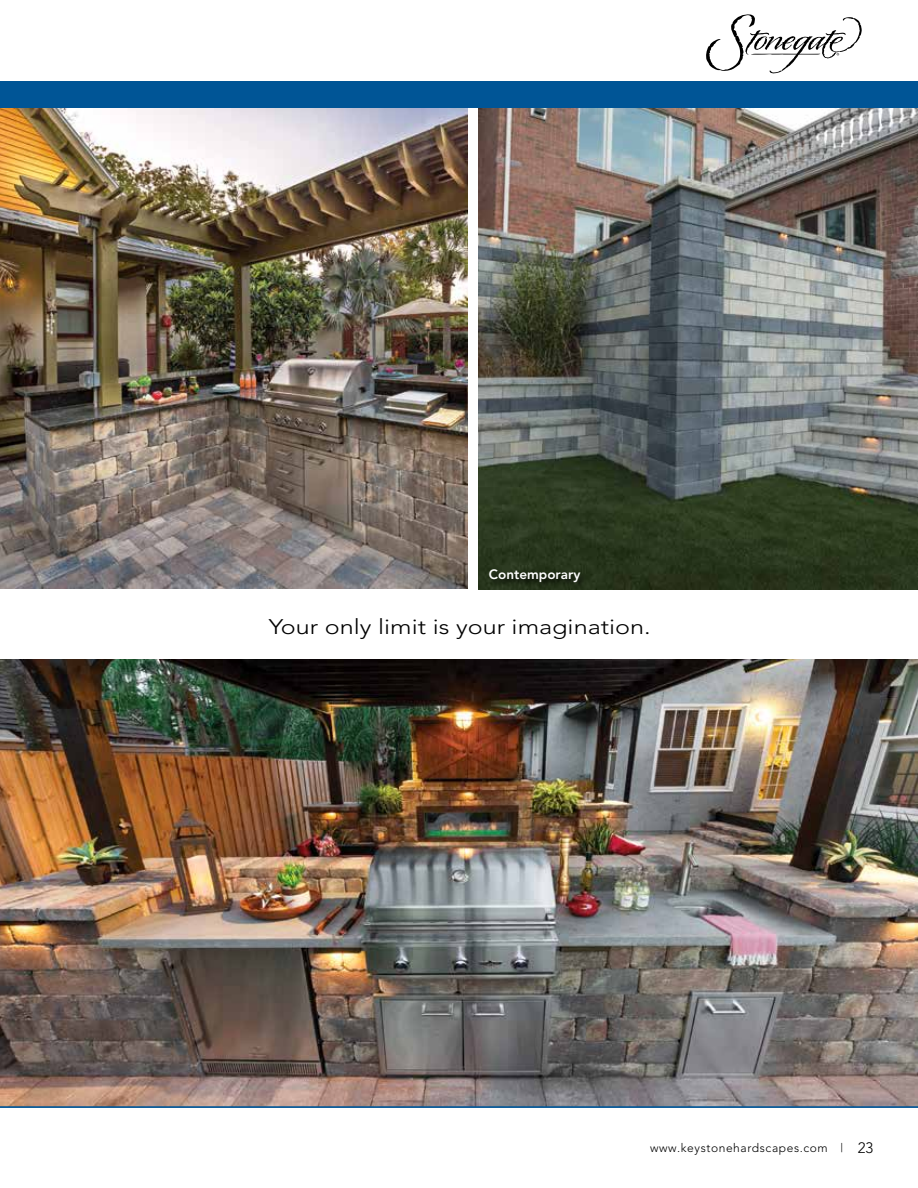
<style>
.page{position:relative;width:918px;height:1188px;background:#fff}
.page>*{position:absolute;margin:0;border:0;box-sizing:border-box;transform-origin:0 0}
.t1{font:300 21px "Avenir";color:#000;scale:1.2 1}
.t2{font:800 13.5px "Avenir";color:#fff}
.t3{font:300 12px "Avenir";letter-spacing:.05em;color:#000}
.s1{font-size:15px}
</style>
<div class="page">
<svg style="left:706px;top:14px;width:156px;height:60px"></svg>
<img style="left:0;top:660px;width:918px;height:446px">
<img style="left:478px;top:108px;width:440px;height:481px">
<img style="left:0;top:108px;width:467px;height:480px">
<div style="left:0;top:81px;width:918px;height:27px;background:#005596"></div>
<hr style="left:0;top:1106px;width:918px;height:2px;background:#005596">
<div style="left:488px;top:568px;width:99px;height:22px;background:#000;opacity:.75"></div>
<p class="t2" style="left:489px;top:566px;width:93px">Contemporary</p>
<p class="t1" style="left:269px;top:614px;width:320px">Your only limit is your imagination.</p>
<p class="t3" style="left:650px;top:1141px;width:225px">www.keystonehardscapes.com | <span class="s1">23</span></p>
</div>
